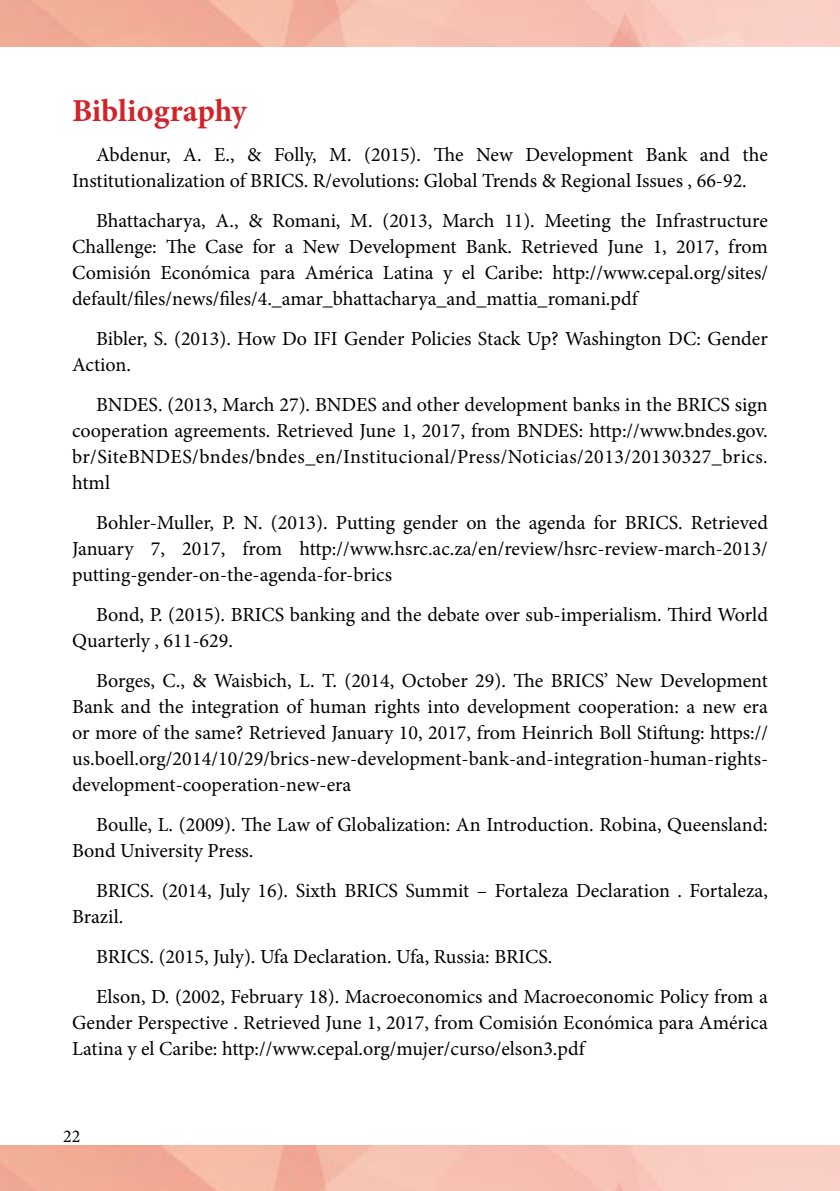
<style>
.page{position:relative;width:840px;height:1191px;background:#fff}
.page>*{position:absolute;margin:0;border:0;box-sizing:border-box;transform-origin:0 0}
.t1{font:700 32px "Minion Pro";letter-spacing:-.005em;color:#d2232a}
.t2{font:20px/26px "Minion Pro";color:#000}
.t3{font:18px "Minion Pro";color:#000}
</style>
<div class="page">
<h1 class="t1" style="left:72px;top:88px;width:176px">Bibliography</h1>
<p class="t2" style="left:72px;top:141px;width:697px;text-indent:24px">Abdenur, A. E., &amp; Folly, M. (2015). The New Development Bank and the<br>Institutionalization of BRICS. R/evolutions: Global Trends &amp; Regional Issues , 66-92.</p>
<p class="t2" style="left:72px;top:207px;width:697px;text-align:justify;text-indent:24px">Bhattacharya, A., &amp; Romani, M. (2013, March 11). Meeting the Infrastructure Challenge: The Case for a New Development Bank. Retrieved June 1, 2017, from Comisión Económica para América Latina y el Caribe: http://www.cepal.org/sites/ default/files/news/files/4._amar_bhattacharya_and_mattia_romani.pdf</p>
<p class="t2" style="left:72px;top:325px;width:696px;text-indent:24px">Bibler, S. (2013). How Do IFI Gender Policies Stack Up? Washington DC: Gender<br>Action.</p>
<p class="t2" style="left:72px;top:391px;width:697px;text-align:justify;text-indent:24px">BNDES. (2013, March 27). BNDES and other development banks in the BRICS sign cooperation agreements. Retrieved June 1, 2017, from BNDES: http://www.bndes.gov. br/SiteBNDES/bndes/bndes_en/Institucional/Press/Noticias/2013/20130327_brics. html</p>
<p class="t2" style="left:72px;top:509px;width:697px;text-align:justify;text-indent:24px">Bohler-Muller, P. N. (2013). Putting gender on the agenda for BRICS. Retrieved January 7, 2017, from http://www.hsrc.ac.za/en/review/hsrc-review-march-2013/ putting-gender-on-the-agenda-for-brics</p>
<p class="t2" style="left:72px;top:601px;width:697px;text-indent:24px">Bond, P. (2015). BRICS banking and the debate over sub-imperialism. Third World<br>Quarterly , 611-629.</p>
<p class="t2" style="left:72px;top:667px;width:697px;text-align:justify;text-indent:24px">Borges, C., &amp; Waisbich, L. T. (2014, October 29). The BRICS’ New Development Bank and the integration of human rights into development cooperation: a new era or more of the same? Retrieved January 10, 2017, from Heinrich Boll Stiftung: https:// us.boell.org/2014/10/29/brics-new-development-bank-and-integration-human-rights&shy;development-cooperation-new-era</p>
<p class="t2" style="left:72px;top:811px;width:697px;text-indent:24px">Boulle, L. (2009). The Law of Globalization: An Introduction. Robina, Queensland:<br>Bond University Press.</p>
<p class="t2" style="left:72px;top:877px;width:697px;text-indent:24px">BRICS. (2014, July 16). Sixth BRICS Summit – Fortaleza Declaration . Fortaleza,<br>Brazil.</p>
<p class="t2" style="left:96px;top:936px;width:673px;line-height:40px">BRICS. (2015, July). Ufa Declaration. Ufa, Russia: BRICS.<br>Elson, D. (2002, February 18). Macroeconomics and Macroeconomic Policy from a</p>
<p class="t2" style="left:72px;top:1009px;width:696px">Gender Perspective . Retrieved June 1, 2017, from Comisión Económica para América<br>Latina y el Caribe: http://www.cepal.org/mujer/curso/elson3.pdf</p>
<p class="t3" style="left:63px;top:1124px;width:19px">22</p>
</div>
